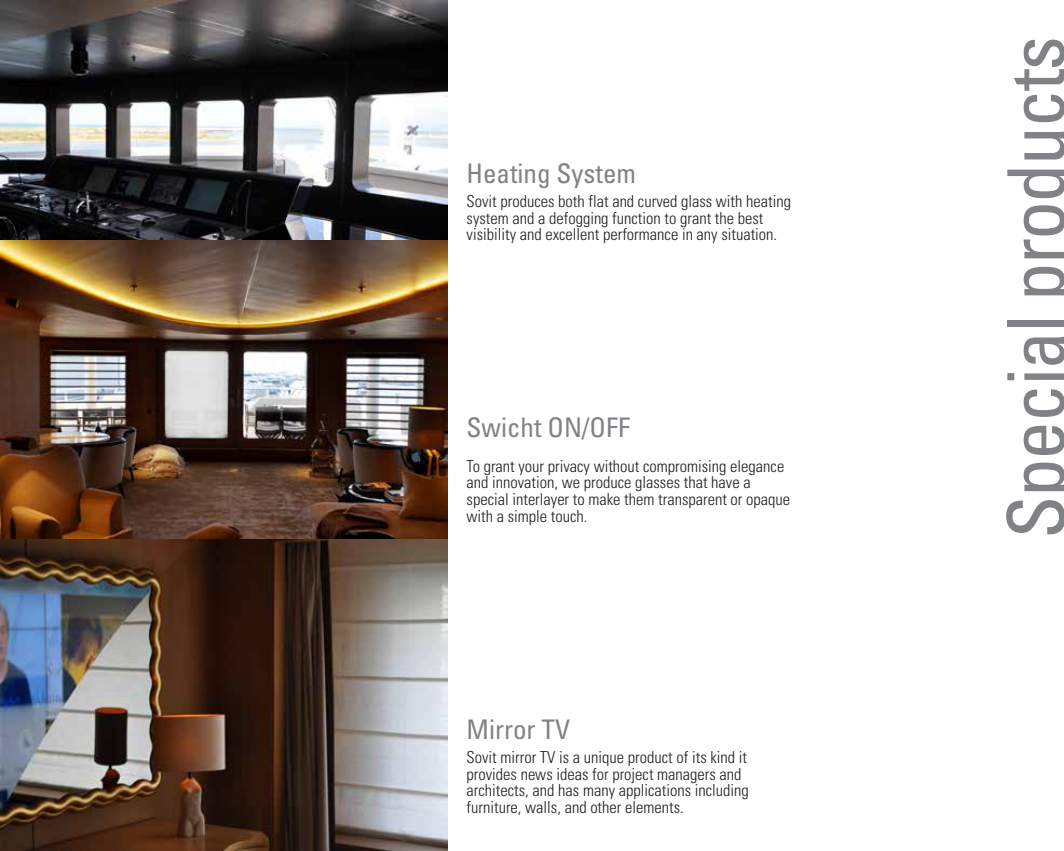
<style>
.page{position:relative;width:1064px;height:851px;background:#fff}
.page>*{position:absolute;margin:0;border:0;box-sizing:border-box;transform-origin:0 0}
.t1{font:condensed 78.6px "Univers";letter-spacing:-.025em;color:#808285}
.t2{font:condensed 27px "Univers";color:#808285}
.t3{font:300 condensed 16.5px/16.5px "Univers";color:#231f20}
</style>
<div class="page">
<img style="left:0;top:0;width:447px;height:240px">
<img style="left:0;top:240px;width:447px;height:610px">
<h2 class="t2" style="left:466px;top:156px;width:171px">Heating System</h2>
<p class="t3" style="left:466px;top:193px;width:326px">Sovit produces both flat and curved glass with heating system and a defogging function to grant the best visibility and excellent performance in any situation.</p>
<h2 class="t2" style="left:466px;top:410px;width:165px">Swicht ON/OFF</h2>
<p class="t3" style="left:466px;top:458px;width:325px">To grant your privacy without compromising elegance and innovation, we produce glasses that have a special interlayer to make them transparent or opaque with a simple touch.</p>
<h2 class="t2" style="left:466px;top:712px;width:105px">Mirror TV</h2>
<p class="t3" style="left:466px;top:749px;width:284px">Sovit mirror TV is a unique product of its kind it provides news ideas for project managers and architects, and has many applications including furniture, walls, and other elements.</p>
<h1 class="t1" style="left:986px;top:539px;width:504px;rotate:-90deg">Special products</h1>
</div>
